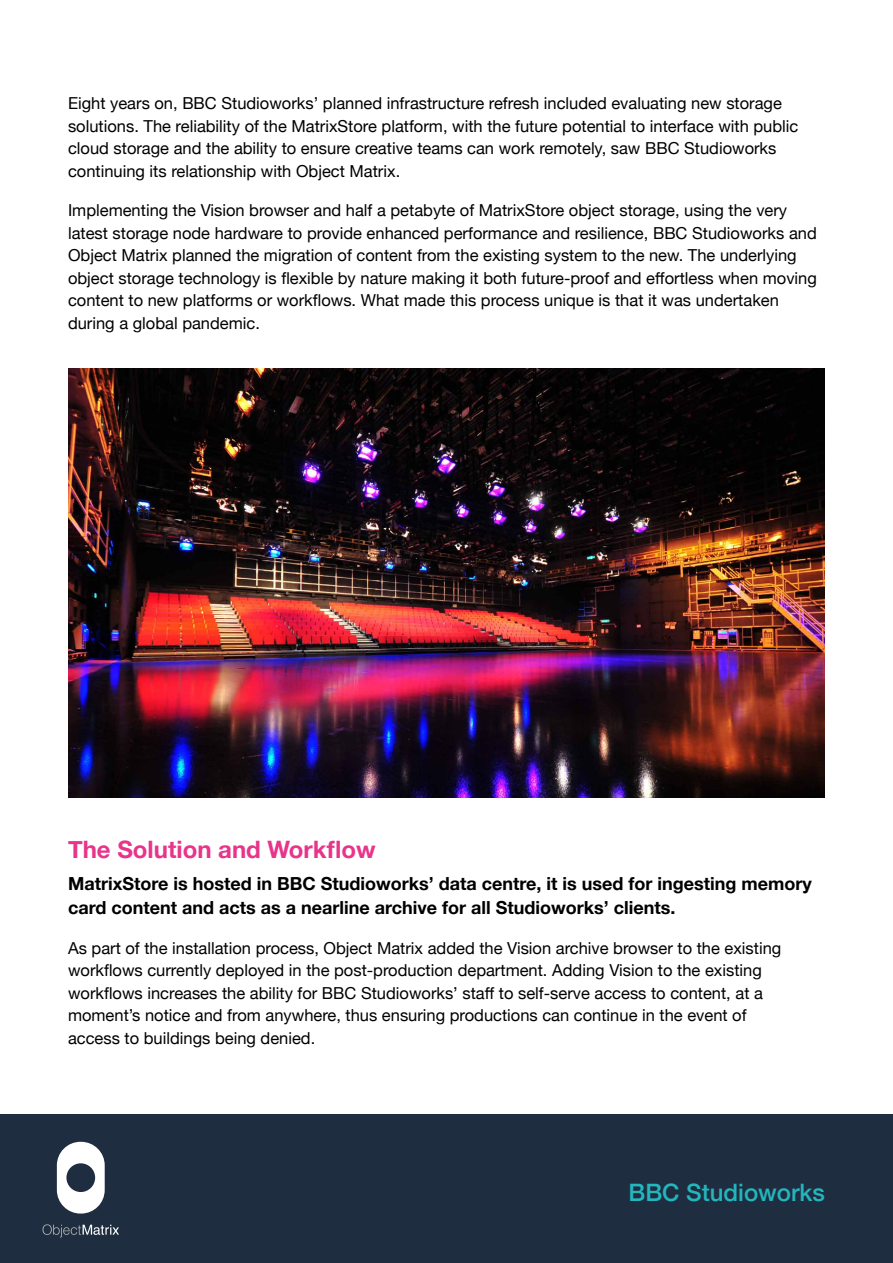
<style>
.page{position:relative;width:893px;height:1263px;background:#fff}
.page>*{position:absolute;margin:0;border:0;box-sizing:border-box;transform-origin:0 0}
.t1{font:700 24px "Helvetica Neue";color:#e8348a}
.t2{font:500 24px "Helvetica Neue";color:#23b6bd}
.t3{font:700 18px/24px "Helvetica Neue";color:#000}
.t4{font:16.5px/22.5px "Helvetica Neue";color:#000}
</style>
<div class="page">
<div style="left:0;top:1114px;width:893px;height:149px;background:#1e2e40"></div>
<svg style="left:43px;top:1224px;width:76px;height:13px"></svg>
<svg style="left:57px;top:1142px;width:48px;height:71px"></svg>
<img style="left:68px;top:369px;width:756px;height:429px">
<p class="t4" style="left:68px;top:93px;width:732px">Eight years on, BBC Studioworks’ planned infrastructure refresh included evaluating new storage solutions. The reliability of the MatrixStore platform, with the future potential to interface with public cloud storage and the ability to ensure creative teams can work remotely, saw BBC Studioworks continuing its relationship with Object Matrix.</p>
<p class="t4" style="left:68px;top:200px;width:750px">Implementing the Vision browser and half a petabyte of MatrixStore object storage, using the very latest storage node hardware to provide enhanced performance and resilience, BBC Studioworks and Object Matrix planned the migration of content from the existing system to the new. The underlying object storage technology is flexible by nature making it both future-proof and effortless when moving content to new platforms or workflows. What made this process unique is that it was undertaken during a global pandemic.</p>
<h1 class="t1" style="left:68px;top:830px;width:309px">The Solution and Workflow</h1>
<p class="t3" style="left:68px;top:872px;width:745px">MatrixStore is hosted in BBC Studioworks’ data centre, it is used for ingesting memory card content and acts as a nearline archive for all Studioworks’ clients.</p>
<p class="t4" style="left:68px;top:937px;width:715px">As part of the installation process, Object Matrix added the Vision archive browser to the existing workflows currently deployed in the post-production department. Adding Vision to the existing workflows increases the ability for BBC Studioworks’ staff to self-serve access to content, at a moment’s notice and from anywhere, thus ensuring productions can continue in the event of access to buildings being denied.</p>
<h1 class="t2" style="left:628px;top:1173px;width:198px">BBC Studioworks</h1>
</div>
